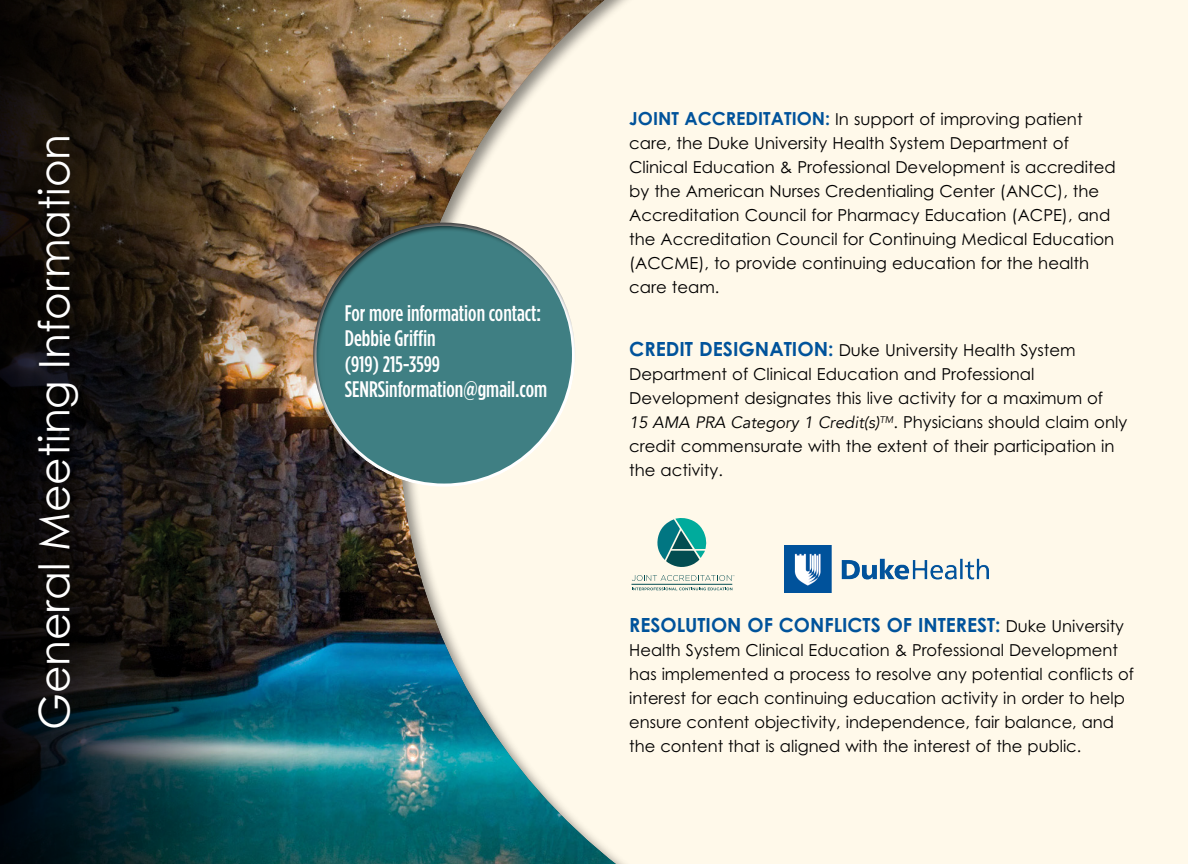
<style>
.page{position:relative;width:1188px;height:864px;background:#fff}
.page>*{position:absolute;margin:0;border:0;box-sizing:border-box;transform-origin:0 0}
.t1{font:42.3px "Century Gothic Pro";color:#fff}
.t2{font:500 22.5px/25.5px "Gotham Condensed";color:#fff}
.t3{font:700 19.5px "Century Gothic Pro";color:#00539b}
.t4{font:16.5px/24px "Century Gothic Pro";color:#000}
.t5{font:italic 16.5px "Avenir LT Com";color:#000}
.s1{font-weight:700;font-size:18px;color:#00539b}
.s2{font-weight:700;font-size:19.5px;color:#00539b}
.s3{font-family:"Century Gothic Pro";font-style:normal}
.s4{font-weight:400;font-size:16.5px;color:#000}
</style>
<div class="page">
<img style="left:325px;top:0;width:62px;height:864px">
<div style="left:387px;top:0;width:801px;height:864px;background:#000;opacity:.45"></div>
<svg style="left:656px;top:518px;width:52px;height:51px;background:#5ea7a2"></svg>
<svg style="left:632px;top:575px;width:102px;height:6px"></svg>
<svg style="left:632px;top:588px;width:100px;height:2px"></svg>
<hr style="left:631px;top:584px;width:101px;height:1px;background:#034f59">
<div style="left:301px;top:212px;width:286px;height:276px;background:#000;opacity:.75"></div>
<img style="left:784px;top:545px;width:205px;height:48px">
<img style="left:227px;top:0;width:98px;height:864px">
<svg style="left:0;top:0;width:227px;height:864px;background:#191a16"></svg>
<h1 class="t1" style="left:29px;top:730px;width:598px;rotate:-90deg">General Meeting Information</h1>
<h2 class="t2" style="left:345px;top:300px;width:204px">For more information contact:<br>Debbie Griffin<br>(919) 215-3599<br>SENRSinformation@gmail.com</h2>
<p class="t4" style="left:629px;top:107px;width:488px"><span class="s1">JOINT ACCREDITATION:</span> In support of improving patient care, the Duke University Health System Department of Clinical Education &amp; Professional Development is accredited by the American Nurses Credentialing Center (ANCC), the Accreditation Council for Pharmacy Education (ACPE), and the Accreditation Council for Continuing Medical Education (ACCME), to provide continuing education for the health care team.</p>
<p class="t4" style="left:629px;top:338px;width:475px"><span class="s2">CREDIT DESIGNATION:</span> Duke University Health System<br>Department of Clinical Education and Professional<br>Development designates this live activity for a maximum of</p>
<p class="t5" style="left:629px;top:413px;width:499px">15 AMA PRA Category 1 Credit(s)<sup>TM</sup><span class="s3">. Physicians should claim only</span></p>
<p class="t4" style="left:629px;top:434px;width:487px">credit commensurate with the extent of their participation in the activity.</p>
<p class="t3" style="left:629px;top:613px;width:496px">RESOLUTION OF CONFLICTS OF INTEREST: <span class="s4">Duke University</span></p>
<p class="t4" style="left:629px;top:638px;width:506px">Health System Clinical Education &amp; Professional Development has implemented a process to resolve any potential conflicts of interest for each continuing education activity in order to help ensure content objectivity, independence, fair balance, and the content that is aligned with the interest of the public.</p>
</div>
